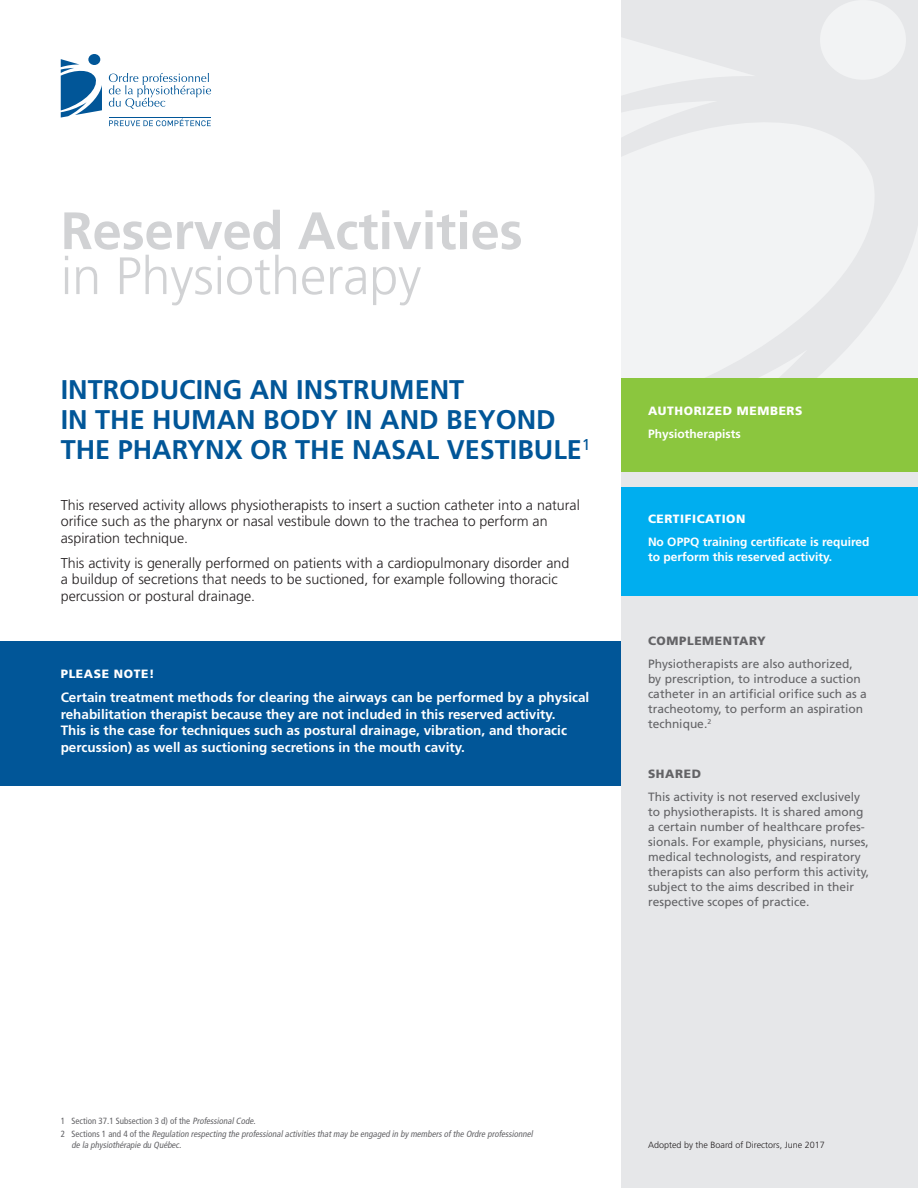
<style>
.page{position:relative;width:918px;height:1188px;background:#fff}
.page>*{position:absolute;margin:0;border:0;box-sizing:border-box;transform-origin:0 0}
.t1{font:700 52.5px "Frutiger";letter-spacing:-.005em;color:#d1d2d4}
.t2{font:300 52.5px "Frutiger";letter-spacing:-.005em;color:#d1d2d4}
.t3{font:700 27px/30px "Frutiger";color:#015698}
.t4{font:300 14.25px/16.5px "Frutiger";color:#231f20}
.t5{font:700 13.5px/16.5px "Frutiger";color:#fff}
.t6{font:12px/15px "Frutiger";color:#636366}
.t7{font:700 12px/15px "Frutiger";color:#fff}
.t8{font:900 12px "Frutiger";letter-spacing:.05em;color:#fff}
.t9{font:900 12px "Frutiger";letter-spacing:.05em;color:#636366}
.t10{font:italic condensed 9px/13.2px "Frutiger";color:#636366}
.t11{font:300 9px "Frutiger";color:#231f20}
.s1{font-style:normal}
</style>
<div class="page">
<div style="left:621px;top:0;width:297px;height:1188px;background:#e6e7e9"></div>
<div style="left:820px;top:0;width:86px;height:80px;background:#f2f3f4;border-radius:50%"></div>
<svg style="left:891px;top:229px;width:27px;height:150px"></svg>
<svg style="left:621px;top:38px;width:131px;height:71px"></svg>
<svg style="left:621px;top:109px;width:270px;height:270px;fill:#f2f3f4"></svg>
<div style="left:621px;top:379px;width:297px;height:93px;background:#8bc63e"></div>
<div style="left:621px;top:487px;width:297px;height:108px;background:#00aeef"></div>
<div style="left:0;top:641px;width:621px;height:144px;background:#015698"></div>
<svg style="left:109px;top:119px;width:102px;height:7px"></svg>
<div style="left:88px;top:54px;width:12px;height:11px;background:#015698;border-radius:50%"></div>
<hr style="left:109px;top:117px;width:102px;height:1px;background:#015698">
<svg style="left:109px;top:73px;width:102px;height:36px"></svg>
<svg style="left:61px;top:59px;width:41px;height:59px"></svg>
<h1 class="t1" style="left:61px;top:200px;width:464px">Reserved Activities</h1>
<h1 class="t2" style="left:61px;top:246px;width:362px">in Physiotherapy</h1>
<h2 class="t3" style="left:61px;top:375px;width:531px">INTRODUCING AN INSTRUMENT<br>IN THE HUMAN BODY IN AND BEYOND<br>THE PHARYNX OR THE NASAL VESTIBULE<sup>1</sup></h2>
<p class="t4" style="left:61px;top:497px;width:521px">This reserved activity allows physiotherapists to insert a suction catheter into a natural orifice such as the pharynx or nasal vestibule down to the trachea to perform an aspiration technique.</p>
<p class="t4" style="left:61px;top:555px;width:510px">This activity is generally performed on patients with a cardiopulmonary disorder and a buildup of secretions that needs to be suctioned, for example following thoracic percussion or postural drainage.</p>
<p class="t8" style="left:61px;top:666px;width:95px">PLEASE NOTE!</p>
<p class="t5" style="left:61px;top:689px;width:530px">Certain treatment methods for clearing the airways can be performed by a physical rehabilitation therapist because they are not included in this reserved activity.<br>This is the case for techniques such as postural drainage, vibration, and thoracic percussion) as well as suctioning secretions in the mouth cavity.</p>
<p class="t8" style="left:648px;top:404px;width:156px">AUTHORIZED MEMBERS</p>
<p class="t7" style="left:648px;top:427px;width:94px">Physiotherapists</p>
<p class="t8" style="left:648px;top:512px;width:99px">CERTIFICATION</p>
<p class="t7" style="left:648px;top:535px;width:223px">No OPPQ training certificate is required to perform this reserved activity.</p>
<p class="t9" style="left:648px;top:634px;width:119px">COMPLEMENTARY</p>
<p class="t6" style="left:648px;top:657px;width:220px">Physiotherapists are also authorized, by prescription, to introduce a suction catheter in an artificial orifice such as a tracheotomy, to perform an aspiration technique.<sup>2</sup></p>
<p class="t9" style="left:648px;top:767px;width:55px">SHARED</p>
<p class="t6" style="left:648px;top:790px;width:223px">This activity is not reserved exclusively to physiotherapists. It is shared among a certain number of healthcare profes&shy;sionals. For example, physicians, nurses, medical technologists, and respiratory therapists can also perform this activity, subject to the aims described in their respective scopes of practice.</p>
<p class="t10" style="left:61px;top:1114px;width:476px"><span class="s1">1 Section 37.1 Subsection 3 d) of the</span> ProfessionalCode<span class="s1">.<br>2 S e c t i o n s 1 a n d 4 o f t h e</span> Regulation respecting the professionalactivitiesthatmay be engaged in by membersofthe Ordre professionnel</p>
<p class="t10" style="left:72px;top:1138px;width:113px">de la physiothérapie du Québec.</p>
<p class="t11" style="left:648px;top:1139px;width:178px">Adopted by the Board of Directors, June 2017</p>
</div>
